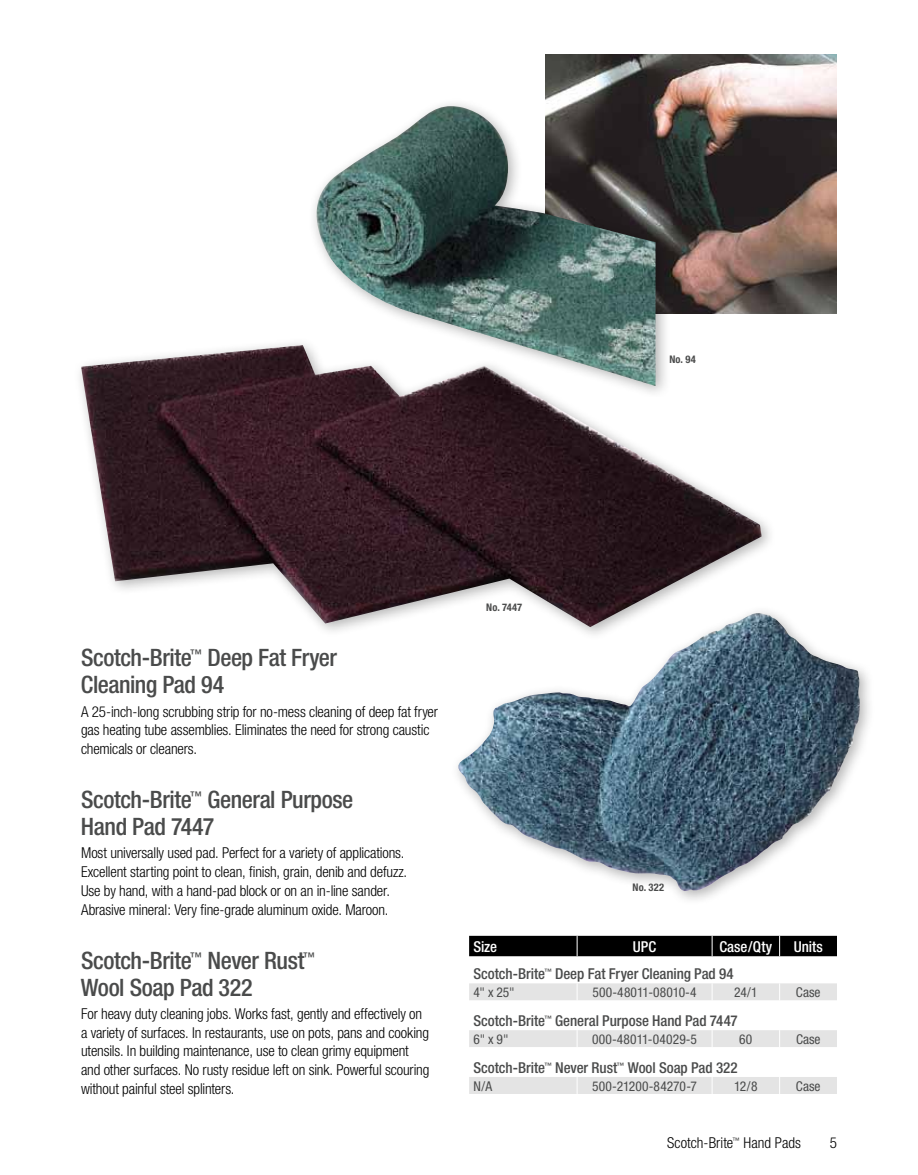
<style>
.page{position:relative;width:918px;height:1175px;background:#fff}
.page>*{position:absolute;margin:0;border:0;box-sizing:border-box;transform-origin:0 0}
.t1{font:500 condensed 24px/27px "Helvetica Neue";letter-spacing:-.015em;color:#4a4b4b}
.t2{font:300 condensed 15px/18.8px "Helvetica Neue";letter-spacing:-.01em;color:#000}
.t3{font:500 condensed 15px "Helvetica Neue";letter-spacing:-.005em;color:#4a4b4b}
.t4{font:500 condensed 15px "Helvetica Neue";color:#fff}
.t5{font:condensed 13.5px "Helvetica Neue";letter-spacing:.005em;color:#4a4b4b}
.t6{font:condensed 13.5px "Helvetica Neue";letter-spacing:.01em;color:#4a4b4b}
.t7{font:700 condensed 10.5px "Helvetica Neue";letter-spacing:.01em;color:#4a4b4b}
</style>
<div class="page">
<img style="left:545px;top:54px;width:292px;height:259px">
<div style="left:450px;top:604px;width:425px;height:302px;background:#000;opacity:.3"></div>
<img style="left:457px;top:613px;width:403px;height:279px">
<div style="left:73px;top:337px;width:704px;height:304px;background:#000;opacity:.3"></div>
<img style="left:81px;top:345px;width:681px;height:282px">
<div style="left:308px;top:97px;width:363px;height:303px;background:#000;opacity:.3"></div>
<img style="left:315px;top:106px;width:341px;height:280px">
<div style="left:469px;top:935px;width:368px;height:21px;background:#000"></div>
<svg style="left:469px;top:983px;width:368px;height:111px"></svg>
<p class="t7" style="left:669px;top:353px;width:28px">No. 94</p>
<h1 class="t1" style="left:81px;top:644px;width:258px">Scotch-Brite<sup>™</sup> Deep Fat Fryer<br>Cleaning Pad 94</h1>
<p class="t2" style="left:81px;top:701px;width:359px">A 25-inch-long scrubbing strip for no-mess cleaning of deep fat fryer gas heating tube assemblies. Eliminates the need for strong caustic chemicals or cleaners.</p>
<h1 class="t1" style="left:81px;top:785px;width:274px">Scotch-Brite<sup>™</sup> General Purpose<br>Hand Pad 7447</h1>
<p class="t2" style="left:81px;top:843px;width:328px">Most universally used pad. Perfect for a variety of applications.<br>Excellent starting point to clean, finish, grain, denib and defuzz.<br>Use by hand, with a hand-pad block or on an in-line sander.<br>Abrasive mineral: Very fine-grade aluminum oxide. Maroon.</p>
<h1 class="t1" style="left:81px;top:946px;width:236px">Scotch-Brite<sup>™</sup> Never Rust<sup>™<br></sup>Wool Soap Pad 322</h1>
<p class="t2" style="left:81px;top:1004px;width:350px">For heavy duty cleaning jobs. Works fast, gently and effectively on a variety of surfaces. In restaurants, use on pots, pans and cooking utensils. In building maintenance, use to clean grimy equipment and other surfaces. No rusty residue left on sink. Powerful scouring without painful steel splinters.</p>
<p class="t7" style="left:486px;top:601px;width:38px">No. 7447</p>
<p class="t7" style="left:633px;top:881px;width:33px">No. 322</p>
<p class="t4" style="left:473px;top:937px;width:25px">Size</p>
<p class="t4" style="left:633px;top:937px;width:25px">UPC</p>
<p class="t4" style="left:719px;top:937px;width:54px">Case/Qty</p>
<p class="t4" style="left:794px;top:937px;width:31px">Units</p>
<p class="t3" style="left:473px;top:964px;width:262px">Scotch-Brite<sup>™</sup> Deep Fat Fryer Cleaning Pad 94</p>
<p class="t5" style="left:473px;top:984px;width:43px">4" x 25"</p>
<p class="t6" style="left:593px;top:984px;width:106px">500-48011-08010-4</p>
<p class="t5" style="left:734px;top:984px;width:25px">24/1</p>
<p class="t5" style="left:796px;top:984px;width:26px">Case</p>
<p class="t3" style="left:473px;top:1011px;width:266px">Scotch-Brite<sup>™</sup> General Purpose Hand Pad 7447</p>
<p class="t5" style="left:473px;top:1031px;width:37px">6" x 9"</p>
<p class="t6" style="left:592px;top:1031px;width:106px">000-48011-04029-5</p>
<p class="t5" style="left:739px;top:1031px;width:15px">60</p>
<p class="t5" style="left:796px;top:1031px;width:26px">Case</p>
<p class="t3" style="left:473px;top:1058px;width:266px">Scotch-Brite<sup>™</sup> Never Rust<sup>™</sup> Wool Soap Pad 322</p>
<p class="t5" style="left:473px;top:1078px;width:20px">N/A</p>
<p class="t5" style="left:592px;top:1078px;width:106px">500-21200-84270-7</p>
<p class="t5" style="left:734px;top:1078px;width:25px">12/8</p>
<p class="t5" style="left:796px;top:1078px;width:26px">Case</p>
<p class="t2" style="left:667px;top:1133px;width:135px">Scotch-Brite<sup>™</sup> Hand Pads</p>
<p class="t2" style="left:830px;top:1133px;width:9px">5</p>
</div>
